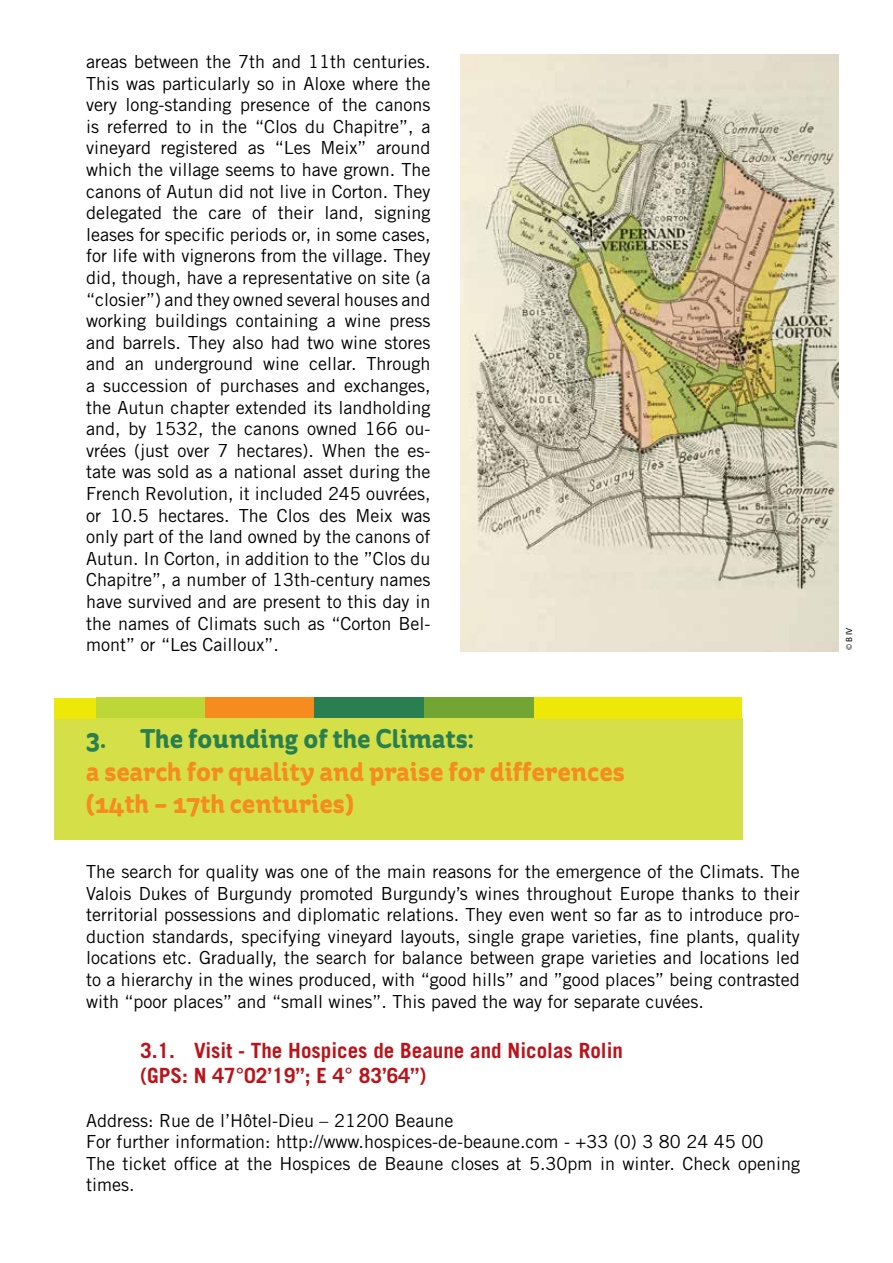
<style>
.page{position:relative;width:893px;height:1263px;background:#fff}
.page>*{position:absolute;margin:0;border:0;box-sizing:border-box;transform-origin:0 0}
.t1{font:700 27px/32.4px "St Ryde";color:#f68b1f}
.t2{font:700 27px "St Ryde";color:#297f4f}
.t3{font:700 21px/25.2px "Trade Gothic";color:#ba141a}
.t4{font:18px/21.6px "Trade Gothic";color:#000;text-align:justify}
.t5{font:9px "Myriad Pro";color:#000}
</style>
<div class="page">
<div style="left:54px;top:719px;width:688px;height:121px;background:#d5e048"></div>
<img style="left:461px;top:54px;width:378px;height:597px">
<div style="left:54px;top:698px;width:41px;height:21px;background:#eee809"></div>
<div style="left:533px;top:697px;width:209px;height:22px;background:#eee809"></div>
<div style="left:96px;top:697px;width:109px;height:21px;background:#bed738"></div>
<div style="left:205px;top:697px;width:110px;height:21px;background:#f68b1f"></div>
<div style="left:315px;top:697px;width:109px;height:21px;background:#297f4f"></div>
<div style="left:424px;top:697px;width:109px;height:21px;background:#73a534"></div>
<p class="t4" style="left:86px;top:51px;width:346px">areas between the 7th and 11th centuries.<br>This was particularly so in Aloxe where the very long-standing presence of the canons is referred to in the “Clos du Chapitre”, a vineyard registered as “Les Meix” around which the village seems to have grown. The canons of Autun did not live in Corton. They delegated the care of their land, signing leases for specific periods or, in some cases, for life with vignerons from the village. They did, though, have a representative on site (a “closier”) and they owned several houses and working buildings containing a wine press and barrels. They also had two wine stores and an underground wine cellar. Through a succession of purchases and exchanges, the Autun chapter extended its landholding and, by 1532, the canons owned 166 ou&shy;vrées (just over 7 hectares). When the es&shy;tate was sold as a national asset during the French Revolution, it included 245 ouvrées, or 10.5 hectares. The Clos des Meix was only part of the land owned by the canons of Autun. In Corton, in addition to the ”Clos du Chapitre”, a number of 13th-century names have survived and are present to this day in the names of Climats such as “Corton Bel&shy;mont” or “Les Cailloux”.</p>
<h1 class="t2" style="left:86px;top:723px;width:389px">3. The founding of the Climats:</h1>
<h1 class="t1" style="left:86px;top:756px;width:540px">a search for quality and praise for differences (14th – 17th centuries)</h1>
<p class="t4" style="left:86px;top:861px;width:715px">The search for quality was one of the main reasons for the emergence of the Climats. The Valois Dukes of Burgundy promoted Burgundy’s wines throughout Europe thanks to their territorial possessions and diplomatic relations. They even went so far as to introduce pro&shy;duction standards, specifying vineyard layouts, single grape varieties, fine plants, quality locations etc. Gradually, the search for balance between grape varieties and locations led to a hierarchy in the wines produced, with “good hills” and ”good places” being contrasted with “poor places” and “small wines”. This paved the way for separate cuvées.</p>
<p class="t3" style="left:140px;top:1038px;width:485px">3.1. Visit - The Hospices de Beaune and Nicolas Rolin (GPS: N 47°02’19’’; E 4° 83’64’’)</p>
<p class="t4" style="left:86px;top:1109px;width:715px;text-align:left">Address: Rue de l’Hôtel-Dieu – 21200 Beaune<br>For further information: http://www.hospices-de-beaune.com - +33 (0) 3 80 24 45 00<br>The ticket office at the Hospices de Beaune closes at 5.30pm in winter. Check opening times.</p>
<p class="t5" style="left:844px;top:650px;width:24px;rotate:-90deg">© B IV</p>
</div>
